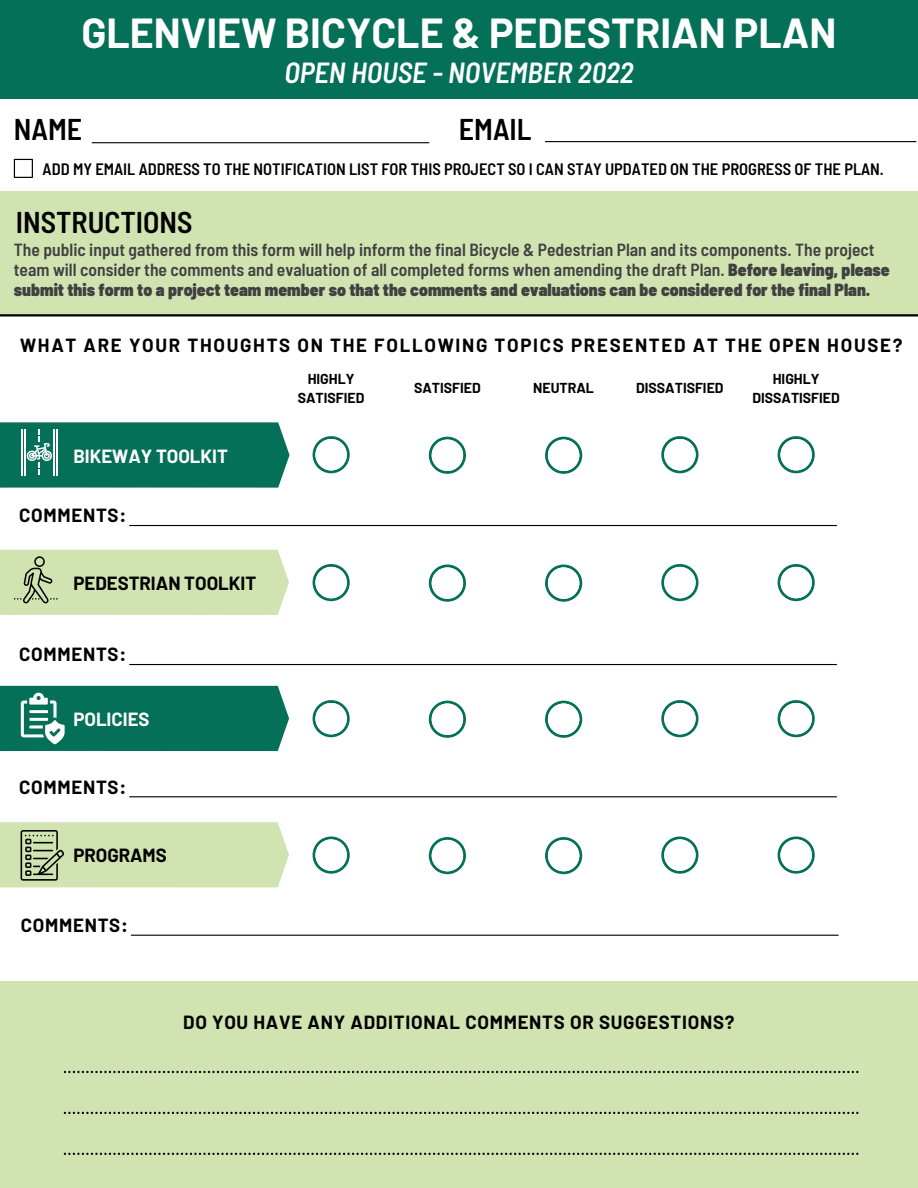
<style>
.page{position:relative;width:918px;height:1188px;background:#fff}
.page>*{position:absolute;margin:0;border:0;box-sizing:border-box;transform-origin:0 0}
.t1{font:700 41.1px "Barlow";color:#fff}
.t2{font:600 semi-condensed 30px "Barlow";color:#000}
.t3{font:italic 600 semi-condensed 29.1px "Barlow";color:#fff}
.t4{font:700 18.6px "Barlow";letter-spacing:.04em;color:#000}
.t5{font:700 18.6px "Barlow";letter-spacing:.095em;color:#000}
.t6{font:700 18.6px "Barlow";color:#000}
.t7{font:700 18.6px "Barlow";color:#fff}
.t8{font:600 semi-condensed 17.55px/20.2px "Barlow";color:#404040}
.t9{font:600 semi-condensed 16.5px "Barlow";color:#000}
.t10{font:700 14.1px/19.2px "Barlow";color:#000;text-align:center}
.s1{font-weight:900}
</style>
<div class="page">
<div style="left:0;top:191px;width:918px;height:124px;background:#d1e3b1"></div>
<div style="left:0;top:0;width:918px;height:99px;background:#047058"></div>
<svg style="left:313px;top:436px;width:37px;height:37px"></svg>
<div style="left:315px;top:439px;width:32px;height:31px;background:#fff;border-radius:50%"></div>
<svg style="left:429px;top:437px;width:37px;height:37px"></svg>
<div style="left:432px;top:440px;width:31px;height:31px;background:#fff;border-radius:50%"></div>
<svg style="left:545px;top:437px;width:37px;height:37px"></svg>
<div style="left:548px;top:440px;width:31px;height:31px;background:#fff;border-radius:50%"></div>
<svg style="left:661px;top:436px;width:38px;height:37px"></svg>
<div style="left:664px;top:439px;width:32px;height:31px;background:#fff;border-radius:50%"></div>
<svg style="left:778px;top:436px;width:37px;height:37px"></svg>
<div style="left:780px;top:439px;width:32px;height:31px;background:#fff;border-radius:50%"></div>
<hr style="left:0;top:314px;width:918px;height:2px;background:#000">
<div style="left:0;top:982px;width:918px;height:206px;background:#d1e3b1"></div>
<svg style="left:64px;top:1071px;width:794px;height:2px"></svg>
<svg style="left:64px;top:1112px;width:794px;height:2px"></svg>
<svg style="left:64px;top:1153px;width:794px;height:2px"></svg>
<svg style="left:0;top:822px;width:289px;height:65px;background:#cbdcad"></svg>
<svg style="left:0;top:686px;width:289px;height:65px;background:#147962"></svg>
<svg style="left:0;top:422px;width:290px;height:66px;background:#147962"></svg>
<svg style="left:313px;top:564px;width:37px;height:37px"></svg>
<div style="left:315px;top:567px;width:32px;height:31px;background:#fff;border-radius:50%"></div>
<svg style="left:429px;top:565px;width:37px;height:37px"></svg>
<div style="left:432px;top:567px;width:31px;height:32px;background:#fff;border-radius:50%"></div>
<svg style="left:545px;top:565px;width:37px;height:37px"></svg>
<div style="left:548px;top:567px;width:31px;height:32px;background:#fff;border-radius:50%"></div>
<svg style="left:661px;top:564px;width:38px;height:37px"></svg>
<div style="left:664px;top:567px;width:32px;height:31px;background:#fff;border-radius:50%"></div>
<svg style="left:778px;top:564px;width:37px;height:37px"></svg>
<div style="left:780px;top:567px;width:32px;height:31px;background:#fff;border-radius:50%"></div>
<svg style="left:313px;top:700px;width:37px;height:37px"></svg>
<div style="left:315px;top:703px;width:32px;height:31px;background:#fff;border-radius:50%"></div>
<svg style="left:429px;top:701px;width:37px;height:37px"></svg>
<div style="left:432px;top:703px;width:31px;height:32px;background:#fff;border-radius:50%"></div>
<svg style="left:545px;top:701px;width:37px;height:37px"></svg>
<div style="left:548px;top:703px;width:31px;height:32px;background:#fff;border-radius:50%"></div>
<svg style="left:661px;top:700px;width:38px;height:37px"></svg>
<div style="left:664px;top:703px;width:32px;height:31px;background:#fff;border-radius:50%"></div>
<svg style="left:778px;top:700px;width:37px;height:37px"></svg>
<div style="left:780px;top:703px;width:32px;height:31px;background:#fff;border-radius:50%"></div>
<svg style="left:313px;top:836px;width:37px;height:38px"></svg>
<div style="left:315px;top:839px;width:32px;height:32px;background:#fff;border-radius:50%"></div>
<svg style="left:429px;top:837px;width:37px;height:37px"></svg>
<div style="left:432px;top:840px;width:31px;height:31px;background:#fff;border-radius:50%"></div>
<svg style="left:545px;top:837px;width:37px;height:37px"></svg>
<div style="left:548px;top:840px;width:31px;height:31px;background:#fff;border-radius:50%"></div>
<svg style="left:661px;top:836px;width:38px;height:38px"></svg>
<div style="left:664px;top:839px;width:32px;height:32px;background:#fff;border-radius:50%"></div>
<svg style="left:778px;top:836px;width:37px;height:38px"></svg>
<div style="left:780px;top:839px;width:32px;height:32px;background:#fff;border-radius:50%"></div>
<div style="left:0;top:550px;width:289px;height:65px;background:#d1e3b1"></div>
<hr style="left:92px;top:142px;width:337px;height:1px;background:#000">
<hr style="left:545px;top:141px;width:371px;height:1px;background:#000">
<svg style="left:14px;top:159px;width:19px;height:19px"></svg>
<hr style="left:129px;top:525px;width:708px;height:1px;background:#000">
<hr style="left:129px;top:664px;width:708px;height:1px;background:#000">
<hr style="left:129px;top:796px;width:708px;height:1px;background:#000">
<hr style="left:131px;top:935px;width:708px;height:1px;background:#000">
<h1 class="t1" style="left:82px;top:6px;width:756px">GLENVIEW BICYCLE &amp; PEDESTRIAN PLAN</h1>
<h3 class="t3" style="left:284px;top:54px;width:351px">OPEN HOUSE - NOVEMBER 2022</h3>
<h2 class="t2" style="left:14px;top:110px;width:70px">NAME</h2>
<h2 class="t2" style="left:459px;top:110px;width:74px">EMAIL</h2>
<p class="t9" style="left:43px;top:158px;width:843px">ADD MY EMAIL ADDRESS TO THE NOTIFICATION LIST FOR THIS PROJECT SO I CAN STAY UPDATED ON THE PROGRESS OF THE PLAN.</p>
<h2 class="t2" style="left:16px;top:203px;width:178px">INSTRUCTIONS</h2>
<p class="t8" style="left:14px;top:239px;width:877px">The public input gathered from this form will help inform the final Bicycle &amp; Pedestrian Plan and its components. The project team will consider the comments and evaluation of all completed forms when amending the draft Plan. <span class="s1">Before leaving, please submit this form to a project team member so that the comments and evaluations can be considered for the final Plan.</span></p>
<p class="t5" style="left:20px;top:333px;width:884px">WHAT ARE YOUR THOUGHTS ON THE FOLLOWING TOPICS PRESENTED AT THE OPEN HOUSE?</p>
<p class="t7" style="left:73px;top:444px;width:156px">BIKEWAY TOOLKIT</p>
<p class="t4" style="left:19px;top:504px;width:109px">COMMENTS:</p>
<p class="t6" style="left:73px;top:571px;width:184px">PEDESTRIAN TOOLKIT</p>
<p class="t4" style="left:19px;top:643px;width:109px">COMMENTS:</p>
<p class="t7" style="left:73px;top:707px;width:78px">POLICIES</p>
<p class="t4" style="left:19px;top:775px;width:109px">COMMENTS:</p>
<p class="t6" style="left:73px;top:844px;width:95px">PROGRAMS</p>
<p class="t4" style="left:21px;top:913px;width:109px">COMMENTS:</p>
<p class="t10" style="left:298px;top:369px;width:68px">HIGHLY<br>SATISFIED</p>
<p class="t10" style="left:414px;top:378px;width:68px">SATISFIED</p>
<p class="t10" style="left:533px;top:378px;width:62px">NEUTRAL</p>
<p class="t10" style="left:636px;top:378px;width:89px">DISSATISFIED</p>
<p class="t10" style="left:752px;top:369px;width:89px">HIGHLY<br>DISSATISFIED</p>
<p class="t4" style="left:183px;top:1010px;width:553px">DO YOU HAVE ANY ADDITIONAL COMMENTS OR SUGGESTIONS?</p>
</div>
